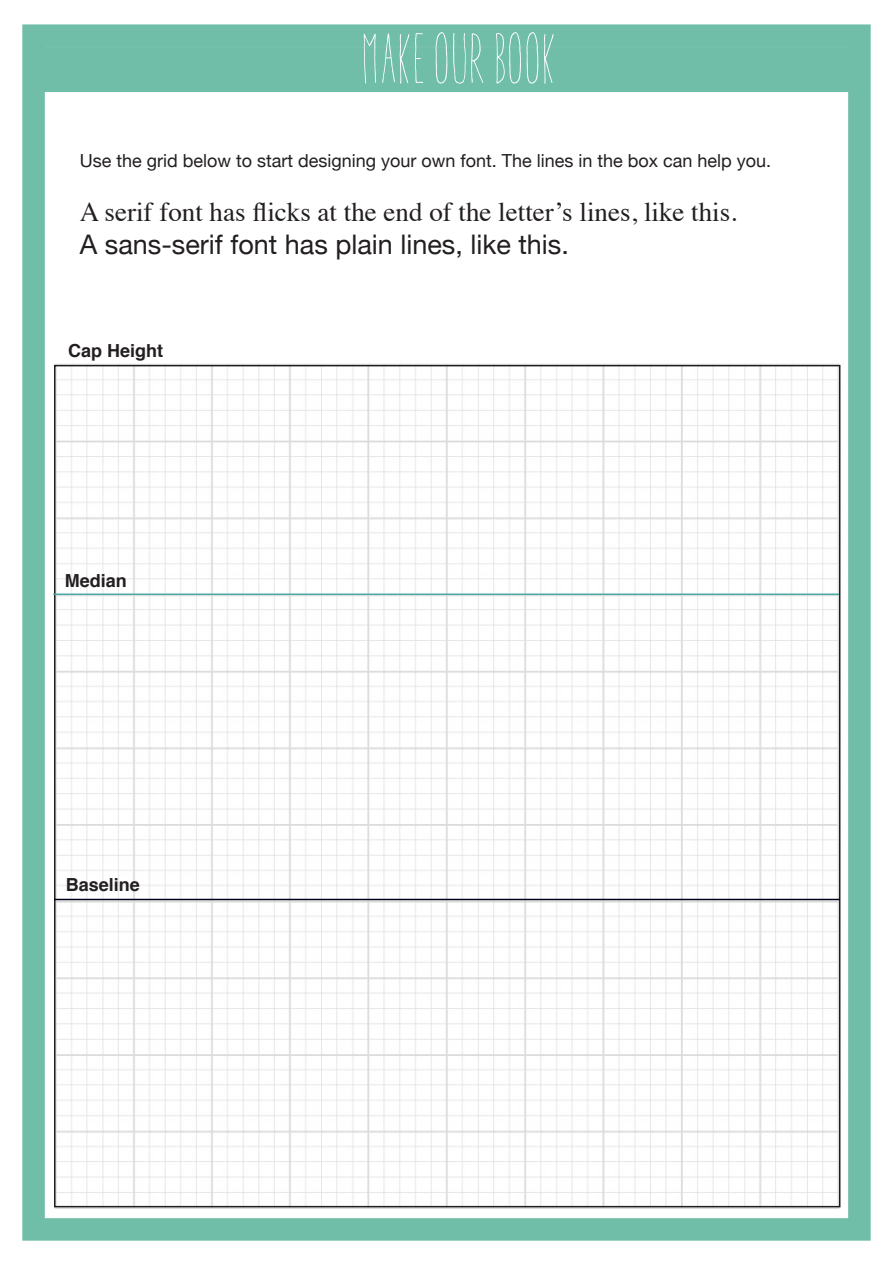
<style>
.page{position:relative;width:893px;height:1263px;background:#fff}
.page>*{position:absolute;margin:0;border:0;box-sizing:border-box;transform-origin:0 0}
.t1{font:300 ultra-condensed 72px "Aracne";color:#fff}
.t2{font:27px "Times";color:#231f20}
.t3{font:27px "Helvetica Neue";color:#231f20}
.t4{font:18px "Helvetica Neue";color:#231f20}
.t5{font:700 18px "Helvetica";color:#231f20}
</style>
<div class="page">
<img style="left:54px;top:363px;width:787px;height:846px">
<hr style="left:54px;top:899px;width:786px;height:1px;background:#00021c">
<hr style="left:53px;top:593px;width:786px;height:2px;background:#4aa7a1">
<div style="left:22px;top:24px;width:849px;height:1217px;border:22px solid #70bea7"></div>
<div style="left:31px;top:47px;width:835px;height:45px;border:22px solid #70bea7"></div>
<h1 class="t1" style="left:364px;top:19px;width:197px">MAKE OUR BOOK</h1>
<p class="t4" style="left:80px;top:148px;width:693px">Use the grid below to start designing your own font. The lines in the box can help you.</p>
<p class="t2" style="left:80px;top:187px;width:659px">A serif font has flicks at the end of the letter’s lines, like this.</p>
<p class="t3" style="left:80px;top:224px;width:491px">A sans-serif font has plain lines, like this.</p>
<p class="t5" style="left:68px;top:336px;width:97px">Cap Height</p>
<p class="t5" style="left:65px;top:566px;width:64px">Median</p>
<p class="t5" style="left:66px;top:870px;width:76px">Baseline</p>
</div>
